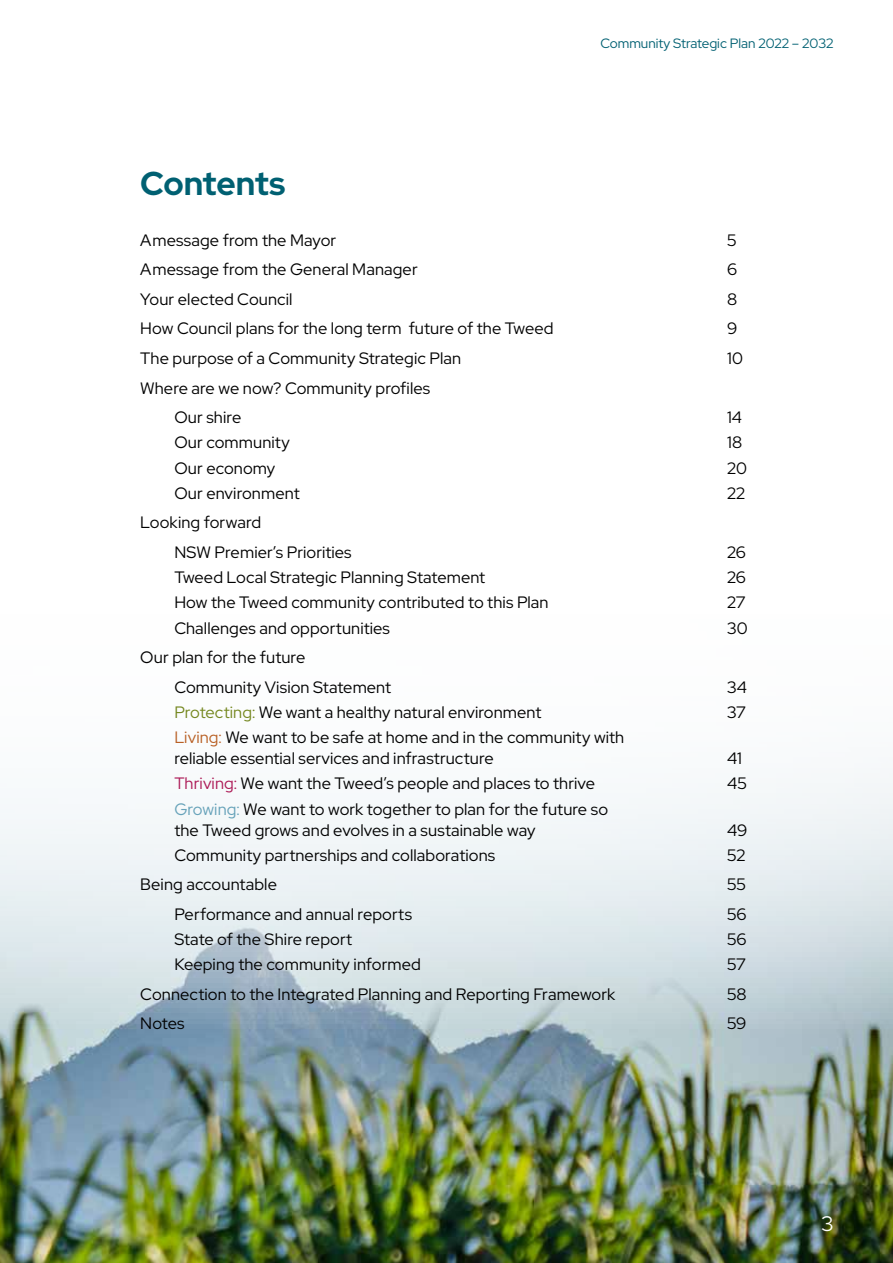
<style>
.page{position:relative;width:893px;height:1263px;background:#fff}
.page>*{position:absolute;margin:0;border:0;box-sizing:border-box;transform-origin:0 0}
.h1-RedHat{font:700 33px "Red Hat Display";letter-spacing:-.005em;color:#006072}
.t1{font:21px "Red Hat Display";color:#fff}
.t2{font:16.5px/21px "Red Hat Display";letter-spacing:.005em;color:#000}
.t3{font:13.5px "Red Hat Display";color:#006072}
.s1{color:#74871f}
.s2{color:#b96126}
.s3{color:#ad1a57}
.s4{color:#66a2b9}
</style>
<div class="page">
<img style="left:0;top:773px;width:893px;height:490px">
<p class="t3" style="left:600px;top:34px;width:235px">Community Strategic Plan 2022 – 2032</p>
<p class="h1-RedHat" style="left:140px;top:162px;width:146px">Contents</p>
<p class="t2" style="left:140px;top:229px;width:197px">A message from the Mayor</p>
<p class="t2" style="left:727px;top:229px;width:11px">5</p>
<p class="t2" style="left:140px;top:259px;width:279px">A message from the General Manager</p>
<p class="t2" style="left:727px;top:259px;width:12px">6</p>
<p class="t2" style="left:140px;top:288px;width:154px">Your elected Council</p>
<p class="t2" style="left:727px;top:288px;width:12px">8</p>
<p class="t2" style="left:140px;top:318px;width:415px">How Council plans for the long term future of the Tweed</p>
<p class="t2" style="left:727px;top:318px;width:12px">9</p>
<p class="t2" style="left:140px;top:347px;width:322px">The purpose of a Community Strategic Plan</p>
<p class="t2" style="left:727px;top:347px;width:17px">10</p>
<p class="t2" style="left:140px;top:377px;width:291px">Where are we now? Community profiles</p>
<p class="t2" style="left:174px;top:406px;width:68px">Our shire</p>
<p class="t2" style="left:727px;top:406px;width:16px">14</p>
<p class="t2" style="left:174px;top:432px;width:117px">Our community</p>
<p class="t2" style="left:727px;top:432px;width:17px">18</p>
<p class="t2" style="left:174px;top:457px;width:103px">Our economy</p>
<p class="t2" style="left:727px;top:457px;width:21px">20</p>
<p class="t2" style="left:174px;top:482px;width:127px">Our environment</p>
<p class="t2" style="left:727px;top:482px;width:20px">22</p>
<p class="t2" style="left:140px;top:512px;width:122px">Looking forward</p>
<p class="t2" style="left:174px;top:541px;width:179px">NSW Premier’s Priorities</p>
<p class="t2" style="left:727px;top:541px;width:20px">26</p>
<p class="t2" style="left:174px;top:566px;width:312px">Tweed Local Strategic Planning Statement</p>
<p class="t2" style="left:727px;top:566px;width:20px">26</p>
<p class="t2" style="left:174px;top:592px;width:376px">How the Tweed community contributed to this Plan</p>
<p class="t2" style="left:727px;top:592px;width:20px">27</p>
<p class="t2" style="left:174px;top:617px;width:217px">Challenges and opportunities</p>
<p class="t2" style="left:727px;top:617px;width:22px">30</p>
<p class="t2" style="left:140px;top:646px;width:166px">Our plan for the future</p>
<p class="t2" style="left:174px;top:676px;width:218px">Community Vision Statement</p>
<p class="t2" style="left:727px;top:676px;width:21px">34</p>
<p class="t2" style="left:174px;top:701px;width:369px"><span class="s1">Protecting:</span> We want a healthy natural environment</p>
<p class="t2" style="left:727px;top:701px;width:20px">37</p>
<p class="t2" style="left:174px;top:726px;width:451px"><span class="s2">Living:</span> We want to be safe at home and in the community with reliable essential services and infrastructure</p>
<p class="t2" style="left:727px;top:747px;width:16px">41</p>
<p class="t2" style="left:174px;top:773px;width:422px"><span class="s3">Thriving:</span> We want the Tweed’s people and places to thrive</p>
<p class="t2" style="left:727px;top:773px;width:21px">45</p>
<p class="t2" style="left:174px;top:798px;width:435px"><span class="s4">Growing:</span> We want to work together to plan for the future so the Tweed grows and evolves in a sustainable way</p>
<p class="t2" style="left:727px;top:819px;width:22px">49</p>
<p class="t2" style="left:174px;top:844px;width:322px">Community partnerships and collaborations</p>
<p class="t2" style="left:727px;top:844px;width:20px">52</p>
<p class="t2" style="left:140px;top:874px;width:138px">Being accountable</p>
<p class="t2" style="left:727px;top:874px;width:20px">55</p>
<p class="t2" style="left:174px;top:903px;width:239px">Performance and annual reports</p>
<p class="t2" style="left:727px;top:903px;width:21px">56</p>
<p class="t2" style="left:174px;top:928px;width:179px">State of the Shire report</p>
<p class="t2" style="left:727px;top:928px;width:21px">56</p>
<p class="t2" style="left:174px;top:954px;width:248px">Keeping the community informed</p>
<p class="t2" style="left:727px;top:954px;width:20px">57</p>
<p class="t2" style="left:140px;top:983px;width:477px">Connection to the Integrated Planning and Reporting Framework</p>
<p class="t2" style="left:727px;top:983px;width:21px">58</p>
<p class="t2" style="left:140px;top:1013px;width:46px">Notes</p>
<p class="t2" style="left:727px;top:1013px;width:21px">59</p>
<p class="t1" style="left:821px;top:1209px;width:14px">3</p>
</div>
